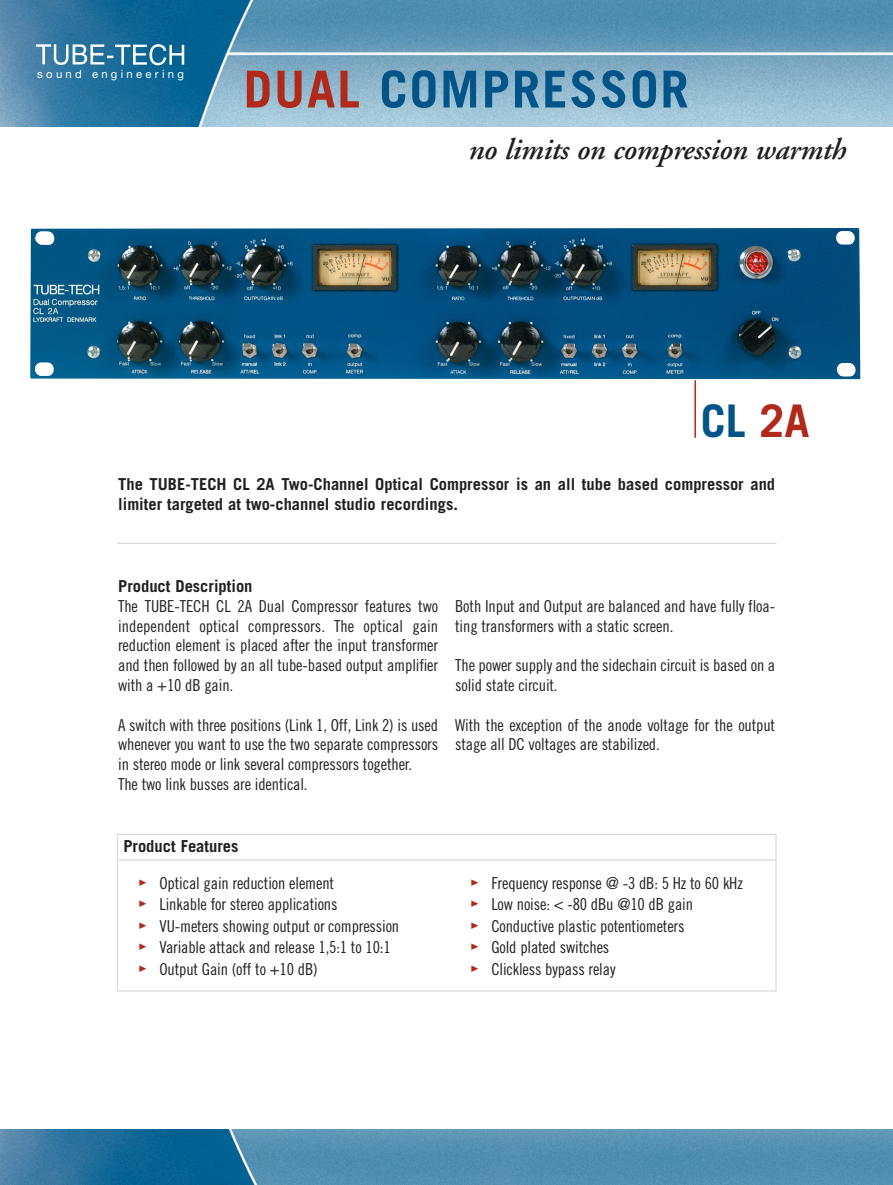
<style>
.page{position:relative;width:893px;height:1185px;background:#fff}
.page>*{position:absolute;margin:0;border:0;box-sizing:border-box;transform-origin:0 0}
.t1{font:700 51px "Trade Gothic";letter-spacing:.035em;color:#005487}
.t2{font:700 45px "Trade Gothic";color:#005487}
.t3{font:italic 600 30px "Adobe Garamond";letter-spacing:-.01em;color:#231f20}
.t4{font:16.5px/19.8px "Trade Gothic Cond Eighteen";letter-spacing:-.01em;color:#231f20}
.t5{font:700 16.5px/19.8px "Trade Gothic";color:#231f20}
.t6{font:11.4px "Helvetica Neue";letter-spacing:.29em;color:#fff}
.s1{color:#b1291a}
.s2{font-family:"Meta Plus Medium Caps";font-size:18px;color:#b1291a}
</style>
<div class="page">
<img style="left:0;top:0;width:892px;height:127px">
<img style="left:30px;top:228px;width:830px;height:151px">
<div style="left:117px;top:834px;width:659px;height:157px;border:1px solid #d1d2d4"></div>
<hr style="left:117px;top:860px;width:659px;height:1px;background:#d1d2d4">
<hr style="left:117px;top:543px;width:659px;height:1px;background:#d1d2d4">
<hr style="left:694px;top:380px;width:2px;height:58px;background:#b1291a">
<img style="left:0;top:1130px;width:892px;height:55px">
<img style="left:35px;top:44px;width:151px;height:22px">
<p class="t6" style="left:37px;top:70px;width:148px">sound engineering</p>
<h1 class="t1" style="left:244px;top:71px;width:446px"><span class="s1">DUAL</span> COMPRESSOR</h1>
<h3 class="t3" style="left:467px;top:138px;width:379px">no limits on compression warmth</h3>
<h2 class="t2" style="left:700px;top:404px;width:110px">CL <span class="s1">2A</span></h2>
<p class="t5" style="left:118px;top:476px;width:658px">The TUBE-TECH CL 2A Two-Channel Optical Compressor is an all tube based compressor and limiter targeted at two-channel studio recordings.</p>
<p class="t5" style="left:118px;top:578px;width:136px">Product Description</p>
<p class="t4" style="left:118px;top:597px;width:321px;text-align:justify">The TUBE-TECH CL 2A Dual Compressor features two independent optical compressors. The optical gain reduction element is placed after the input transformer and then followed by an all tube-based output amplifier with a +10 dB gain.</p>
<p class="t4" style="left:118px;top:716px;width:321px">A switch with three positions (Link 1, Off, Link 2) is used whenever you want to use the two separate compressors in stereo mode or link several compressors together.<br>The two link busses are identical.</p>
<p class="t4" style="left:455px;top:597px;width:321px">Both Input and Output are balanced and have fully floa&shy;ting transformers with a static screen.</p>
<p class="t4" style="left:455px;top:657px;width:321px">The power supply and the sidechain circuit is based on a solid state circuit.</p>
<p class="t4" style="left:455px;top:716px;width:321px">With the exception of the anode voltage for the output stage all DC voltages are stabilized.</p>
<p class="t5" style="left:123px;top:838px;width:117px">Product Features</p>
<p class="t4" style="left:138px;top:874px;width:197px"><span class="s2">•</span> Optical gain reduction element</p>
<p class="t4" style="left:138px;top:896px;width:201px"><span class="s2">•</span> Linkable for stereo applications</p>
<p class="t4" style="left:138px;top:917px;width:262px"><span class="s2">•</span> VU-meters showing output or compression</p>
<p class="t4" style="left:138px;top:939px;width:254px"><span class="s2">•</span> Variable attack and release 1,5:1 to 10:1</p>
<p class="t4" style="left:138px;top:960px;width:181px"><span class="s2">•</span> Output Gain (off to +10 dB)</p>
<p class="t4" style="left:470px;top:874px;width:274px"><span class="s2">•</span> Frequency response @ -3 dB: 5 Hz to 60 kHz</p>
<p class="t4" style="left:470px;top:896px;width:224px"><span class="s2">•</span> Low noise: &lt; -80 dBu @10 dB gain</p>
<p class="t4" style="left:470px;top:917px;width:216px"><span class="s2">•</span> Conductive plastic potentiometers</p>
<p class="t4" style="left:470px;top:939px;width:141px"><span class="s2">•</span> Gold plated switches</p>
<p class="t4" style="left:470px;top:960px;width:147px"><span class="s2">•</span> Clickless bypass relay</p>
</div>
